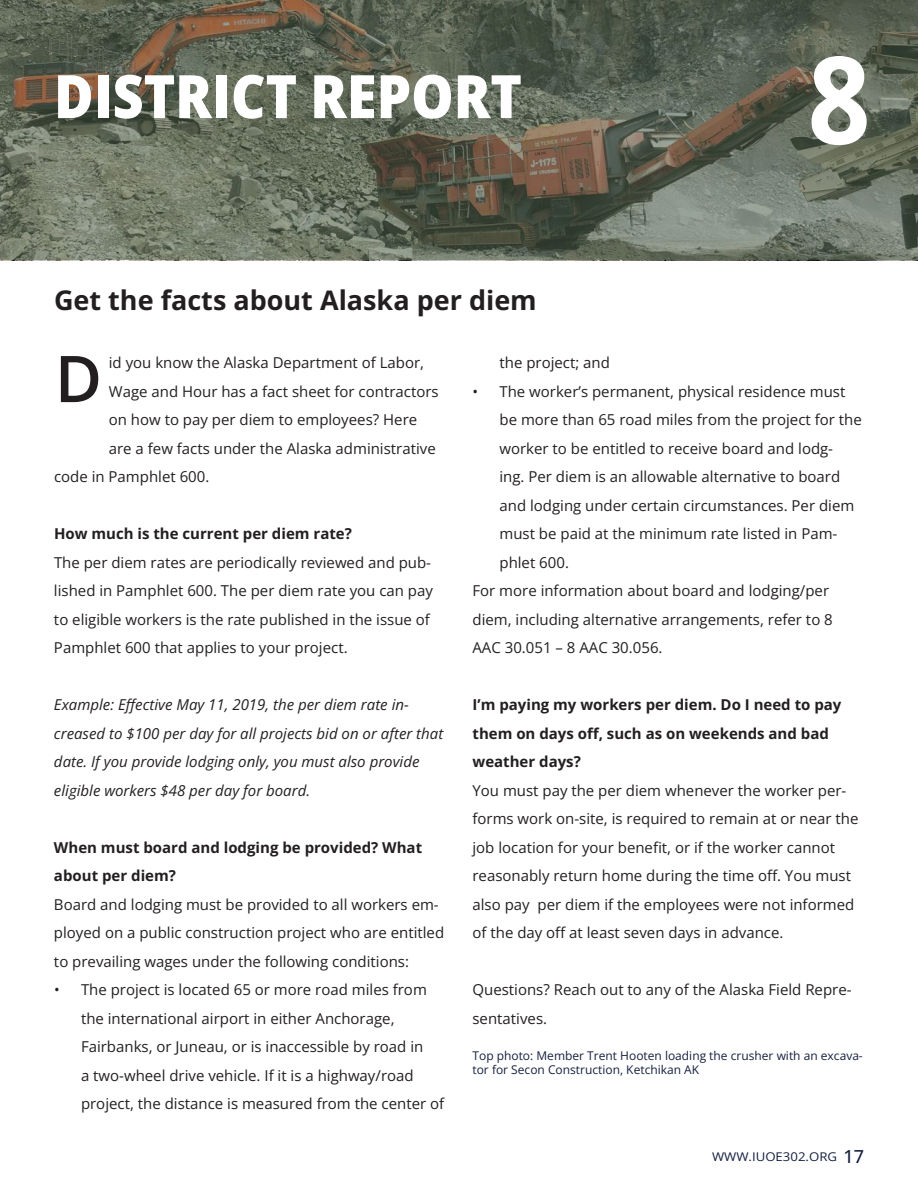
<style>
.page{position:relative;width:918px;height:1188px;background:#fff}
.page>*{position:absolute;margin:0;border:0;box-sizing:border-box;transform-origin:0 0}
.Headline_1{font:700 semi-condensed 121.5px "Open Sans";color:#fff}
.t1{font:600 64.5px "Open Sans";color:#231f20}
.Headline_1-2{font:800 semi-condensed 60px "Open Sans";color:#fff}
.t2{font:700 27px "Open Sans";color:#231f20}
.t3{font:15px/28.5px "Open Sans";color:#231f20}
.t4{font:italic 15px/28.5px "Open Sans";color:#231f20}
.t5{font:700 15px/28.5px "Open Sans";color:#231f20}
.t6{font:12px/14.4px "Open Sans";color:#16203f}
.t7{font:12px "Open Sans";color:#16203f;scale:1.1 1}
.s1{font-weight:500;font-size:18px}
</style>
<div class="page">
<svg style="left:0;top:0;width:918px;height:260px;background:#636959"></svg>
<p class="Headline_1-2" style="left:54px;top:55px;width:469px">DISTRICT REPORT</p>
<p class="t2" style="left:54px;top:281px;width:484px">Get the facts about Alaska per diem</p>
<p class="Headline_1" style="left:808px;top:17px;width:65px">8</p>
<p class="t1" style="left:55px;top:335px;width:49px">D</p>
<p class="t3" style="left:109px;top:348px;width:317px">id you know the Alaska Department of Labor,</p>
<p class="t3" style="left:109px;top:377px;width:331px">Wage and Hour has a fact sheet for contractors</p>
<p class="t3" style="left:109px;top:405px;width:310px">on how to pay per diem to employees? Here</p>
<p class="t3" style="left:109px;top:434px;width:328px">are a few facts under the Alaska administrative</p>
<p class="t3" style="left:54px;top:462px;width:157px">code in Pamphlet 600.</p>
<p class="t5" style="left:54px;top:519px;width:299px">How much is the current per diem rate?</p>
<p class="t3" style="left:54px;top:548px;width:381px">The per diem rates are periodically reviewed and pub&shy;lished in Pamphlet 600. The per diem rate you can pay to eligible workers is the rate published in the issue of Pamphlet 600 that applies to your project.</p>
<p class="t4" style="left:54px;top:690px;width:391px">Example: Effective May 11, 2019, the per diem rate in&shy;creased to $100 per day for all projects bid on or after that date. If you provide lodging only, you must also provide eligible workers $48 per day for board.</p>
<p class="t5" style="left:54px;top:833px;width:370px">When must board and lodging be provided? What about per diem?</p>
<p class="t3" style="left:54px;top:890px;width:392px">Board and lodging must be provided to all workers em&shy;ployed on a public construction project who are entitled to prevailing wages under the following conditions:</p>
<p class="t3" style="left:81px;top:975px;width:365px;text-indent:-27px">• The project is located 65 or more road miles from the international airport in either Anchorage, Fairbanks, or Juneau, or is inaccessible by road in<br>a two-wheel drive vehicle. If it is a highway/road project, the distance is measured from the center of</p>
<p class="t3" style="left:500px;top:348px;width:112px">the project; and</p>
<p class="t3" style="left:500px;top:377px;width:364px;text-indent:-27px">• The worker’s permanent, physical residence must be more than 65 road miles from the project for the worker to be entitled to receive board and lodg&shy;ing. Per diem is an allowable alternative to board and lodging under certain circumstances. Per diem must be paid at the minimum rate listed in Pam&shy;phlet 600.</p>
<p class="t3" style="left:472px;top:576px;width:362px">For more information about board and lodging/per diem, including alternative arrangements, refer to 8<br>AAC 30.051 – 8 AAC 30.056.</p>
<p class="t5" style="left:472px;top:690px;width:370px">I’m paying my workers per diem. Do I need to pay them on days off, such as on weekends and bad weather days?</p>
<p class="t3" style="left:472px;top:776px;width:388px">You must pay the per diem whenever the worker per&shy;forms work on-site, is required to remain at or near the job location for your benefit, or if the worker cannot reasonably return home during the time off. You must also pay per diem if the employees were not informed of the day off at least seven days in advance.</p>
<p class="t3" style="left:472px;top:975px;width:381px">Questions? Reach out to any of the Alaska Field Repre&shy;sentatives.</p>
<p class="t6" style="left:472px;top:1048px;width:392px">Top photo: Member Trent Hooten loading the crusher with an excava&shy;tor for Secon Construction, Ketchikan AK</p>
<p class="t7" style="left:712px;top:1149px;width:140px">WWW.IUOE302.ORG <span class="s1">17</span></p>
</div>
